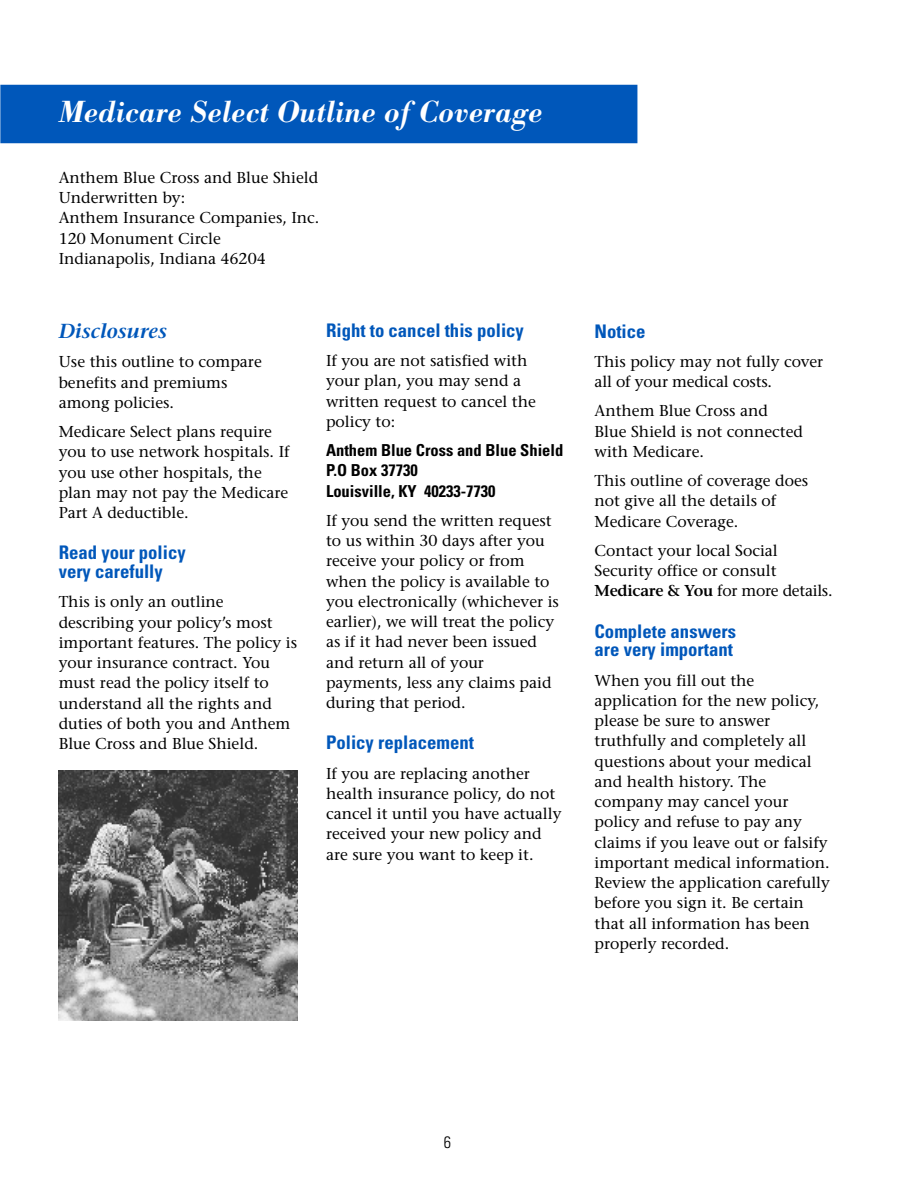
<style>
.page{position:relative;width:918px;height:1188px;background:#fff}
.page>*{position:absolute;margin:0;border:0;box-sizing:border-box;transform-origin:0 0}
.t1{font:italic 500 30px "Bodoni BE";color:#fff}
.t2{font:italic 600 20.25px "Stone Serif";color:#0057ba}
.t3{font:700 condensed 18.75px/18.8px "Univers";color:#0057ba}
.t4{font:700 condensed 16.5px/20.2px "Univers";color:#000}
.t5{font:300 condensed 16.5px "Univers";color:#000}
.t6{font:15.75px/20.2px "Stone Serif";color:#000}
.s1{font-weight:600}
</style>
<div class="page">
<img style="left:58px;top:770px;width:240px;height:250px">
<div style="left:0;top:85px;width:637px;height:58px;background:#0057ba"></div>
<h1 class="t1" style="left:59px;top:101px;width:485px">Medicare Select Outline of Coverage</h1>
<p class="t6" style="left:59px;top:169px;width:262px">Anthem Blue Cross and Blue Shield<br>Underwritten by:<br>Anthem Insurance Companies, Inc.<br>120 Monument Circle<br>Indianapolis, Indiana 46204</p>
<p class="t2" style="left:59px;top:323px;width:110px">Disclosures</p>
<p class="t6" style="left:59px;top:354px;width:205px">Use this outline to compare benefits and premiums among policies.</p>
<p class="t6" style="left:59px;top:423px;width:232px">Medicare Select plans require you to use network hospitals. If you use other hospitals, the plan may not pay the Medicare<br>Part A deductible.</p>
<p class="t3" style="left:59px;top:545px;width:129px">Read your policy very carefully</p>
<p class="t6" style="left:59px;top:594px;width:240px">This is only an outline describing your policy’s most important features. The policy is your insurance contract. You must read the policy itself to understand all the rights and duties of both you and Anthem<br>Blue Cross and Blue Shield.</p>
<p class="t3" style="left:326px;top:323px;width:199px">Right to cancel this policy</p>
<p class="t6" style="left:326px;top:352px;width:211px">If you are not satisfied with your plan, you may send a written request to cancel the policy to:</p>
<p class="t4" style="left:326px;top:442px;width:239px">Anthem Blue Cross and Blue Shield<br>P.O Box 37730<br>Louisville, KY 40233-7730</p>
<p class="t6" style="left:326px;top:512px;width:235px">If you send the written request to us within 30 days after you receive your policy or from when the policy is available to you electronically (whichever is earlier), we will treat the policy as if it had never been issued and return all of your payments, less any claims paid during that period.</p>
<p class="t3" style="left:326px;top:735px;width:149px">Policy replacement</p>
<p class="t6" style="left:326px;top:765px;width:237px">If you are replacing another health insurance policy, do not cancel it until you have actually received your new policy and are sure you want to keep it.</p>
<p class="t3" style="left:595px;top:323px;width:53px">Notice</p>
<p class="t6" style="left:595px;top:353px;width:230px">This policy may not fully cover all of your medical costs.</p>
<p class="t6" style="left:595px;top:402px;width:210px">Anthem Blue Cross and<br>Blue Shield is not connected with Medicare.</p>
<p class="t6" style="left:595px;top:472px;width:215px">This outline of coverage does not give all the details of<br>Medicare Coverage.</p>
<p class="t6" style="left:595px;top:542px;width:240px">Contact your local Social<br>Security office or consult<br><span class="s1">Medicare &amp; You</span> for more details.</p>
<p class="t3" style="left:595px;top:623px;width:143px">Complete answers are very important</p>
<p class="t6" style="left:595px;top:672px;width:237px">When you fill out the application for the new policy, please be sure to answer truthfully and completely all questions about your medical and health history. The company may cancel your policy and refuse to pay any claims if you leave out or falsify important medical information.<br>Review the application carefully before you sign it. Be certain that all information has been properly recorded.</p>
<p class="t5" style="left:444px;top:1137px;width:9px">6</p>
</div>
